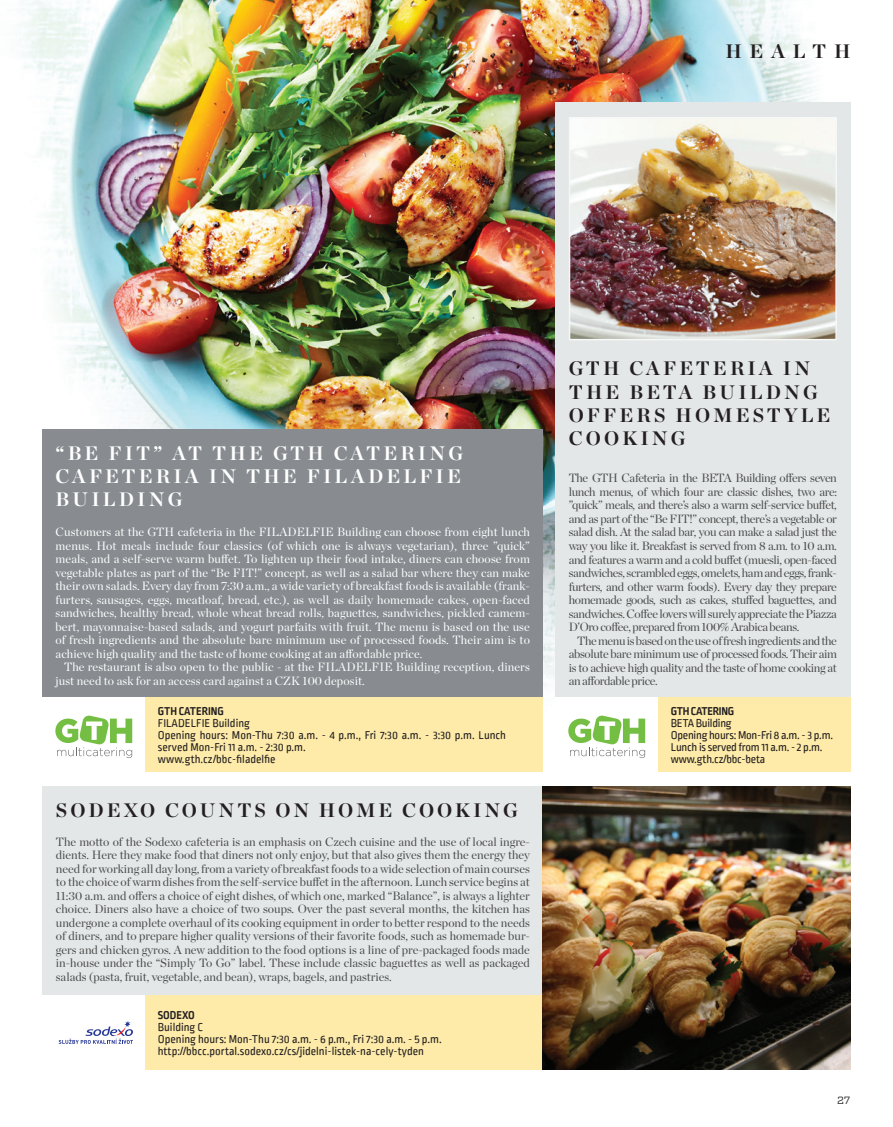
<style>
.page{position:relative;width:893px;height:1127px;background:#fff}
.page>*{position:absolute;margin:0;border:0;box-sizing:border-box;transform-origin:0 0}
.t1{font:700 19.5px/23.1px "Chronicle Display";letter-spacing:.16em;color:#231f20}
.t2{font:700 19.5px "Chronicle Display";letter-spacing:.16em;color:#fff}
.t3{font:12px/13.5px "Chronicle Display";letter-spacing:-.03em;color:#494a4a;text-align:justify}
.t4{font:12px/13.5px "Chronicle Display";letter-spacing:.01em;color:#fff;text-align:justify}
.t5{font:12px/12px "Ropa Soft PTT";color:#231f20}
.t6{font:12px/12px "Ropa Soft PTT";letter-spacing:-.02em;color:#231f20}
.t7{font:700 12px "Ropa Soft PTT";letter-spacing:-.015em;color:#231f20}
.t8{font:10.5px "Vitesse";color:#231f20}
</style>
<div class="page">
<img style="left:20px;top:0;width:793px;height:697px">
<div style="left:555px;top:102px;width:295px;height:595px;background:#e4e7e7"></div>
<div style="left:658px;top:697px;width:192px;height:75px;background:#feeba9"></div>
<div style="left:43px;top:429px;width:500px;height:268px;background:#888c90"></div>
<div style="left:145px;top:697px;width:398px;height:75px;background:#feeba9"></div>
<svg style="left:55px;top:715px;width:77px;height:43px"></svg>
<img style="left:572px;top:120px;width:262px;height:217px">
<div style="left:569px;top:117px;width:268px;height:223px;border:2px solid #f6f7f7"></div>
<div style="left:43px;top:787px;width:500px;height:208px;background:#e4e7e7"></div>
<div style="left:145px;top:995px;width:398px;height:74px;background:#feeba9"></div>
<svg style="left:59px;top:1021px;width:74px;height:23px"></svg>
<svg style="left:568px;top:715px;width:77px;height:43px"></svg>
<img style="left:543px;top:787px;width:307px;height:282px">
<p class="t1" style="left:725px;top:38px;width:127px">HEALTH</p>
<p class="t2" style="left:56px;top:437px;width:409px">“BE FIT” AT THE GTH CATERING</p>
<p class="t2" style="left:56px;top:461px;width:407px">CAFETERIA IN THE FILADELFIE</p>
<p class="t2" style="left:56px;top:484px;width:129px">BUILDING</p>
<p class="t4" style="left:56px;top:524px;width:476px">Customers at the GTH cafeteria in the FILADELFIE Building can choose from eight lunch menus. Hot meals include four classics (of which one is always vegetarian), three ”quick” meals, and a self-serve warm buffet. To lighten up their food intake, diners can choose from vegetable plates as part of the “Be FIT!” concept, as well as a salad bar where they can make their own salads. Every day from 7:30 a.m., a wide variety of breakfast foods is available (frank&shy;furters, sausages, eggs, meatloaf, bread, etc.), as well as daily homemade cakes, open-faced sandwiches, healthy bread, whole wheat bread rolls, baguettes, sandwiches, pickled camem&shy;bert, mayonnaise-based salads, and yogurt parfaits with fruit. The menu is based on the use of fresh ingredients and the absolute bare minimum use of processed foods. Their aim is to achieve high quality and the taste of home cooking at an affordable price.</p>
<p class="t4" style="left:56px;top:659px;width:476px;text-indent:9px">The restaurant is also open to the public - at the FILADELFIE Building reception, diners just need to ask for an access card against a CZK 100 deposit.</p>
<p class="t7" style="left:158px;top:705px;width:68px">GTH CATERING</p>
<p class="t5" style="left:158px;top:718px;width:94px">FILADELFIE Building</p>
<p class="t5" style="left:158px;top:730px;width:350px">Opening hours: Mon-Thu 7:30 a.m. - 4 p.m., Fri 7:30 a.m. - 3:30 p.m. Lunch served Mon-Fri 11 a.m. - 2:30 p.m.</p>
<p class="t5" style="left:158px;top:754px;width:119px">www.gth.cz/bbc-filadelfie</p>
<p class="t1" style="left:56px;top:797px;width:464px">SODEXO COUNTS ON HOME COOKING</p>
<p class="t3" style="left:56px;top:834px;width:476px">The motto of the Sodexo cafeteria is an emphasis on Czech cuisine and the use of local ingre&shy;dients. Here they make food that diners not only enjoy, but that also gives them the energy they need for working all day long, from a variety of breakfast foods to a wide selection of main courses to the choice of warm dishes from the self-service buffet in the afternoon. Lunch service begins at 11:30 a.m. and offers a choice of eight dishes, of which one, marked “Balance”, is always a lighter choice. Diners also have a choice of two soups. Over the past several months, the kitchen has undergone a complete overhaul of its cooking equipment in order to better respond to the needs of diners, and to prepare higher quality versions of their favorite foods, such as homemade bur&shy;gers and chicken gyros. A new addition to the food options is a line of pre-packaged foods made in-house under the “Simply To Go” label. These include classic baguettes as well as packaged salads (pasta, fruit, vegetable, and bean), wraps, bagels, and pastries.</p>
<p class="t7" style="left:158px;top:1008px;width:38px">SODEXO</p>
<p class="t5" style="left:158px;top:1022px;width:47px">Building C</p>
<p class="t5" style="left:158px;top:1034px;width:285px">Opening hours: Mon-Thu 7:30 a.m. - 6 p.m., Fri 7:30 a.m. - 5 p.m.</p>
<p class="t5" style="left:158px;top:1046px;width:268px">http://bbcc.portal.sodexo.cz/cs/jidelni-listek-na-cely-tyden</p>
<p class="t1" style="left:569px;top:356px;width:263px">GTH CAFETERIA IN<br>THE BETA BUILDNG<br>OFFERS HOMESTYLE<br>COOKING</p>
<p class="t3" style="left:569px;top:471px;width:270px">The GTH Cafeteria in the BETA Building offers seven lunch menus, of which four are classic dishes, two are: ”quick” meals, and there’s also a warm self-service buffet, and as part of the “Be FIT!” concept, there’s a vegetable or salad dish. At the salad bar, you can make a salad just the way you like it. Breakfast is served from 8 a.m. to 10 a.m. and features a warm and a cold buffet (muesli, open-faced sandwiches, scrambled eggs, omelets, ham and eggs, frank&shy;furters, and other warm foods). Every day they prepare homemade goods, such as cakes, stuffed baguettes, and sandwiches. Coffee lovers will surely appreciate the Piazza D’Oro coffee, prepared from 100% Arabica beans.</p>
<p class="t3" style="left:569px;top:633px;width:270px;text-indent:9px">The menu is based on the use of fresh ingredients and the absolute bare minimum use of processed foods. Their aim is to achieve high quality and the taste of home cooking at an affordable price.</p>
<p class="t7" style="left:671px;top:705px;width:65px">GTH CATERING</p>
<p class="t6" style="left:671px;top:718px;width:62px">BETA Building</p>
<p class="t6" style="left:671px;top:730px;width:164px">Opening hours: Mon-Fri 8 a.m. - 3 p.m.<br>Lunch is served from 11 a.m. - 2 p.m.</p>
<p class="t6" style="left:671px;top:754px;width:96px">www.gth.cz/bbc-beta</p>
<p class="t8" style="left:837px;top:1093px;width:15px">27</p>
</div>
